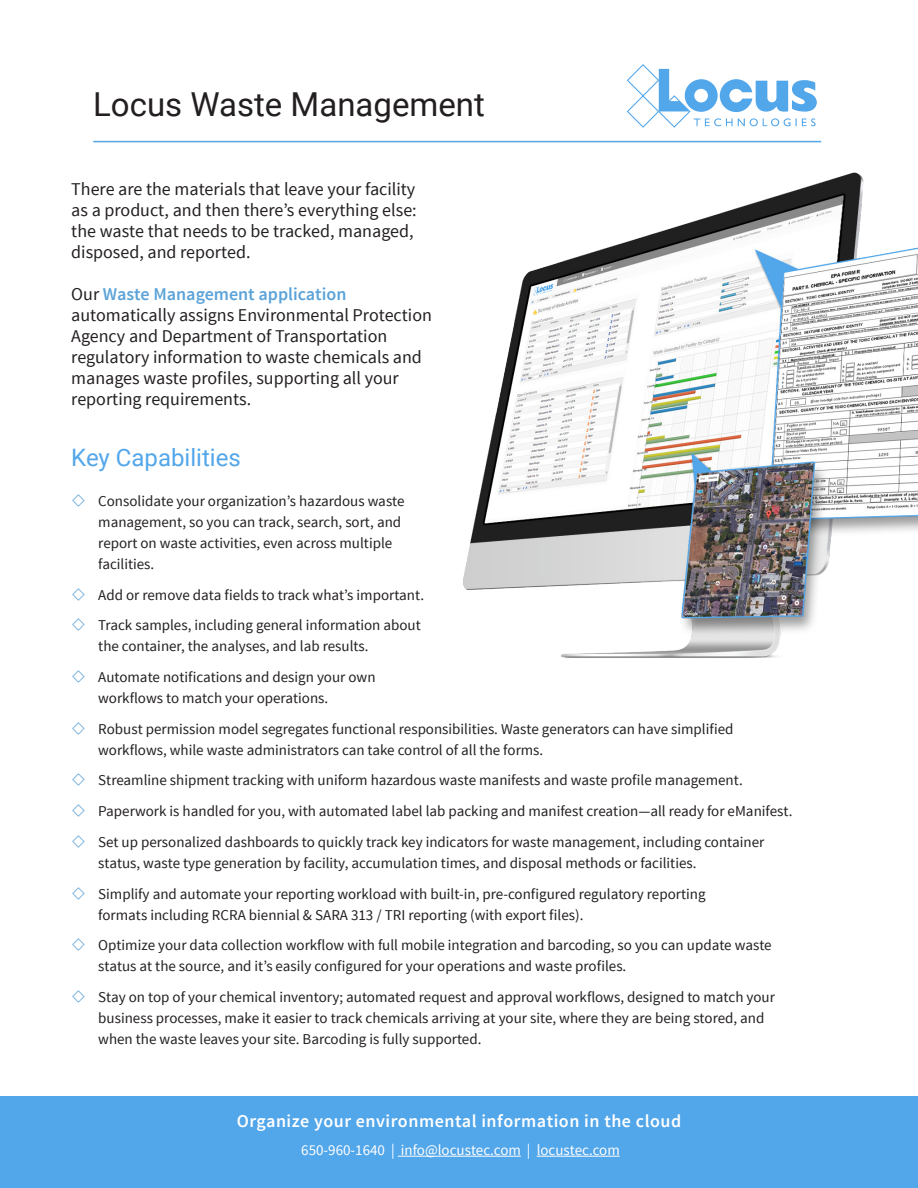
<style>
.page{position:relative;width:918px;height:1188px;background:#fff}
.page>*{position:absolute;margin:0;border:0;box-sizing:border-box;transform-origin:0 0}
.t1{font:33px "Roboto";color:#231f20}
.t2{font:24px "Roboto";color:#52a6ea}
.t3{font:18px/21px "Source Sans Pro";color:#231f20}
.t4{font:600 18px "Source Sans Pro";letter-spacing:.03em;color:#fff}
.t5{font:15px/21px "Source Sans Pro";color:#231f20}
.t6{font:15px "Source Sans Pro";color:#fff}
.s1{font-weight:600;color:#5ca3d8}
</style>
<div class="page">
<hr style="left:93px;top:141px;width:728px;height:1px;background:#52a6ea">
<svg style="left:627px;top:64px;width:190px;height:64px"></svg>
<img style="left:463px;top:172px;width:455px;height:486px">
<div style="left:0;top:1096px;width:918px;height:92px;background:#52a6ea"></div>
<hr style="left:398px;top:1156px;width:123px;height:1px;background:#fff">
<hr style="left:537px;top:1156px;width:83px;height:1px;background:#fff">
<p class="t1" style="left:93px;top:82px;width:393px">Locus Waste Management</p>
<p class="t3" style="left:71px;top:179px;width:347px">There are the materials that leave your facility as a product, and then there’s everything else: the waste that needs to be tracked, managed, disposed, and reported.</p>
<p class="t3" style="left:71px;top:284px;width:362px">Our <span class="s1">Waste Management application </span>automatically assigns Environmental Protection Agency and Department of Transportation regulatory information to waste chemicals and manages waste profiles, supporting all your reporting requirements.</p>
<p class="t2" style="left:71px;top:441px;width:171px">Key Capabilities</p>
<p class="t5" style="left:98px;top:491px;width:308px">Consolidate your organization’s hazardous waste management, so you can track, search, sort, and report on waste activities, even across multiple facilities.</p>
<p class="t5" style="left:98px;top:584px;width:327px">Add or remove data fields to track what’s important.</p>
<p class="t5" style="left:98px;top:615px;width:324px">Track samples, including general information about the container, the analyses, and lab results.</p>
<p class="t5" style="left:98px;top:667px;width:279px">Automate notifications and design your own workflows to match your operations.</p>
<p class="t5" style="left:98px;top:718px;width:637px">Robust permission model segregates functional responsibilities. Waste generators can have simplified workflows, while waste administrators can take control of all the forms.</p>
<p class="t5" style="left:98px;top:770px;width:646px">Streamline shipment tracking with uniform hazardous waste manifests and waste profile management.</p>
<p class="t5" style="left:98px;top:801px;width:696px">Paperwork is handled for you, with automated label lab packing and manifest creation—all ready for eManifest.</p>
<p class="t5" style="left:98px;top:832px;width:668px">Set up personalized dashboards to quickly track key indicators for waste management, including container status, waste type generation by facility, accumulation times, and disposal methods or facilities.</p>
<p class="t5" style="left:98px;top:883px;width:609px">Simplify and automate your reporting workload with built-in, pre-configured regulatory reporting formats including RCRA biennial &amp; SARA 313 / TRI reporting (with export files).</p>
<p class="t5" style="left:98px;top:935px;width:675px">Optimize your data collection workflow with full mobile integration and barcoding, so you can update waste status at the source, and it’s easily configured for your operations and waste profiles.</p>
<p class="t5" style="left:98px;top:987px;width:678px">Stay on top of your chemical inventory; automated request and approval workflows, designed to match your business processes, make it easier to track chemicals arriving at your site, where they are being stored, and when the waste leaves your site. Barcoding is fully supported.</p>
<p class="t4" style="left:237px;top:1110px;width:446px">Organize your environmental information in the cloud</p>
<p class="t6" style="left:301px;top:1141px;width:320px">650-960-1640 | info@locustec.com | locustec.com</p>
</div>
